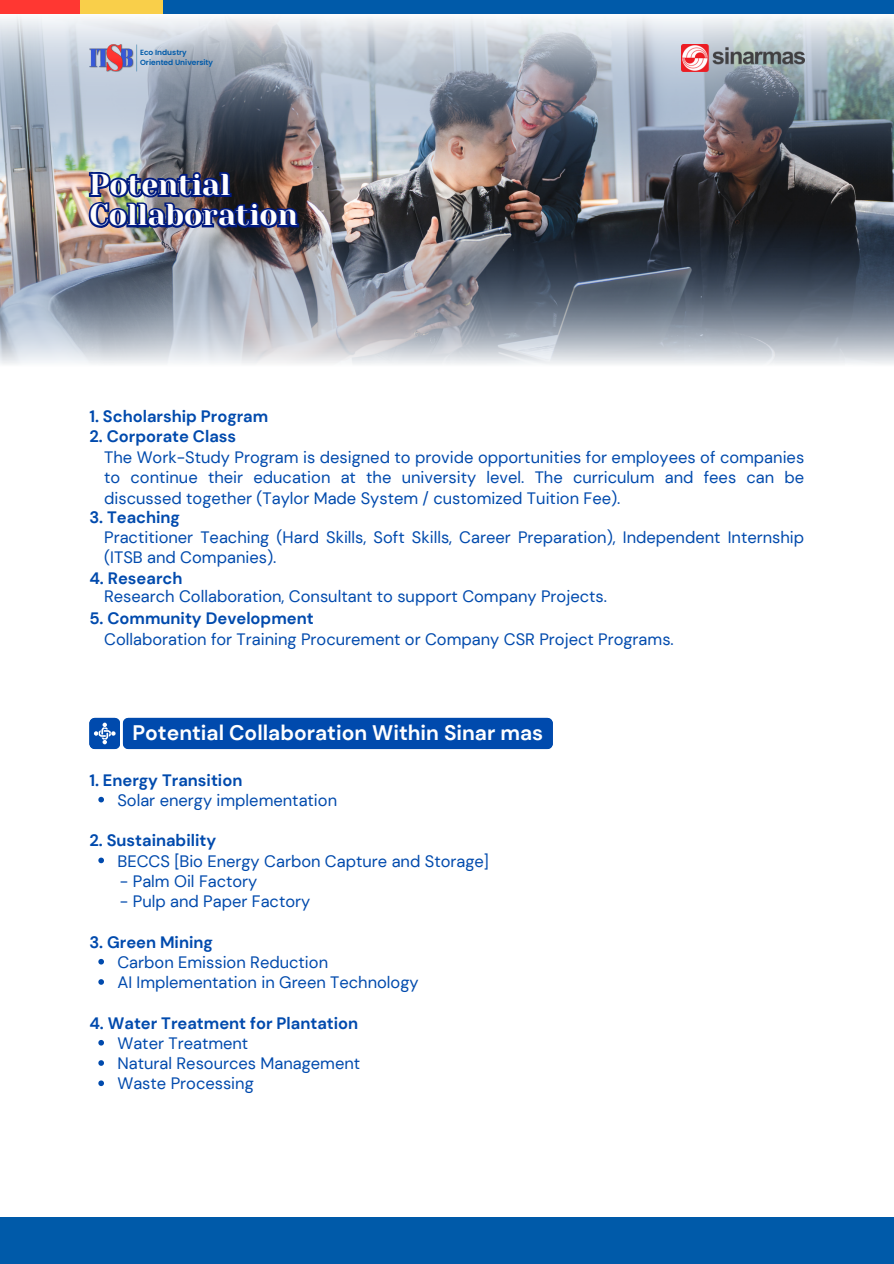
<style>
.page{position:relative;width:894px;height:1264px;background:#fff}
.page>*{position:absolute;margin:0;border:0;box-sizing:border-box;transform-origin:0 0}
.t1{font:30px/30.3px "Yeseva One";color:#fff}
.t2{font:700 21px "DM Sans";color:#fff}
.t3{font:16.5px/20.2px "DM Sans";color:#004aad;text-align:justify}
.t4{font:700 16.5px "DM Sans";color:#004aad}
.t5{font:600 7.5px "Poppins";color:#005aa9}
</style>
<div class="page">
<img style="left:0;top:182px;width:893px;height:39px">
<div style="left:0;top:1217px;width:893px;height:46px;background:#005aa9"></div>
<div style="left:89px;top:718px;width:463px;height:31px;background:#004aad"></div>
<svg style="left:98px;top:796px;width:6px;height:6px"></svg>
<svg style="left:98px;top:857px;width:6px;height:6px"></svg>
<svg style="left:98px;top:958px;width:6px;height:6px"></svg>
<svg style="left:98px;top:979px;width:6px;height:5px"></svg>
<svg style="left:98px;top:1040px;width:6px;height:5px"></svg>
<svg style="left:98px;top:1060px;width:6px;height:5px"></svg>
<svg style="left:98px;top:1080px;width:6px;height:6px"></svg>
<img style="left:0;top:17px;width:893px;height:165px">
<img style="left:135px;top:39px;width:3px;height:38px">
<img style="left:89px;top:45px;width:44px;height:27px">
<img style="left:681px;top:44px;width:123px;height:27px">
<div style="left:0;top:0;width:893px;height:14px;background:#005aa9"></div>
<div style="left:0;top:0;width:80px;height:14px;background:#ff3732"></div>
<div style="left:80px;top:0;width:82px;height:14px;background:#f9cf4a"></div>
<svg style="left:0;top:221px;width:893px;height:143px;background:#838893"></svg>
<img style="left:86px;top:169px;width:215px;height:62px">
<p class="t5" style="left:140px;top:47px;width:48px">Eco Industry</p>
<h3 class="t5" style="left:140px;top:57px;width:74px">Oriented University</h3>
<p class="t1" style="left:89px;top:170px;width:210px">Potential<br>Collaboration</p>
<p class="t4" style="left:89px;top:405px;width:180px">1. Scholarship Program</p>
<p class="t4" style="left:89px;top:425px;width:148px">2. Corporate Class</p>
<h1 class="t3" style="left:104px;top:447px;width:701px">The Work-Study Program is designed to provide opportunities for employees of companies to continue their education at the university level. The curriculum and fees can be discussed together (Taylor Made System / customized Tuition Fee).</h1>
<h3 class="t3" style="left:104px;top:527px;width:701px">Practitioner Teaching (Hard Skills, Soft Skills, Career Preparation), Independent Internship (ITSB and Companies).</h3>
<h3 class="t3" style="left:104px;top:586px;width:504px">Research Collaboration, Consultant to support Company Projects.</h3>
<h3 class="t3" style="left:104px;top:628px;width:571px">Collaboration for Training Procurement or Company CSR Project Programs.</h3>
<p class="t4" style="left:89px;top:506px;width:92px">3. Teaching</p>
<p class="t4" style="left:89px;top:567px;width:95px">4. Research</p>
<p class="t4" style="left:89px;top:608px;width:226px">5. Community Development</p>
<p class="t2" style="left:132px;top:719px;width:412px">Potential Collaboration Within Sinar mas</p>
<h3 class="t4" style="left:89px;top:769px;width:154px">1. Energy Transition</h3>
<h4 class="t3" style="left:117px;top:790px;width:221px">Solar energy implementation</h4>
<h4 class="t4" style="left:89px;top:830px;width:128px">2. Sustainability</h4>
<h4 class="t3" style="left:117px;top:850px;width:373px">BECCS [Bio Energy Carbon Capture and Storage]</h4>
<h4 class="t3" style="left:120px;top:871px;width:139px">- Palm Oil Factory</h4>
<h4 class="t3" style="left:120px;top:891px;width:192px">- Pulp and Paper Factory</h4>
<p class="t4" style="left:89px;top:931px;width:125px">3. Green Mining</p>
<h2 class="t3" style="left:117px;top:952px;width:212px">Carbon Emission Reduction</h2>
<h3 class="t3" style="left:117px;top:972px;width:302px">AI Implementation in Green Technology</h3>
<p class="t4" style="left:89px;top:1012px;width:270px">4. Water Treatment for Plantation</p>
<h3 class="t3" style="left:117px;top:1033px;width:132px">Water Treatment</h3>
<p class="t3" style="left:117px;top:1053px;width:244px">Natural Resources Management</p>
<h4 class="t3" style="left:117px;top:1073px;width:138px">Waste Processing</h4>
</div>
